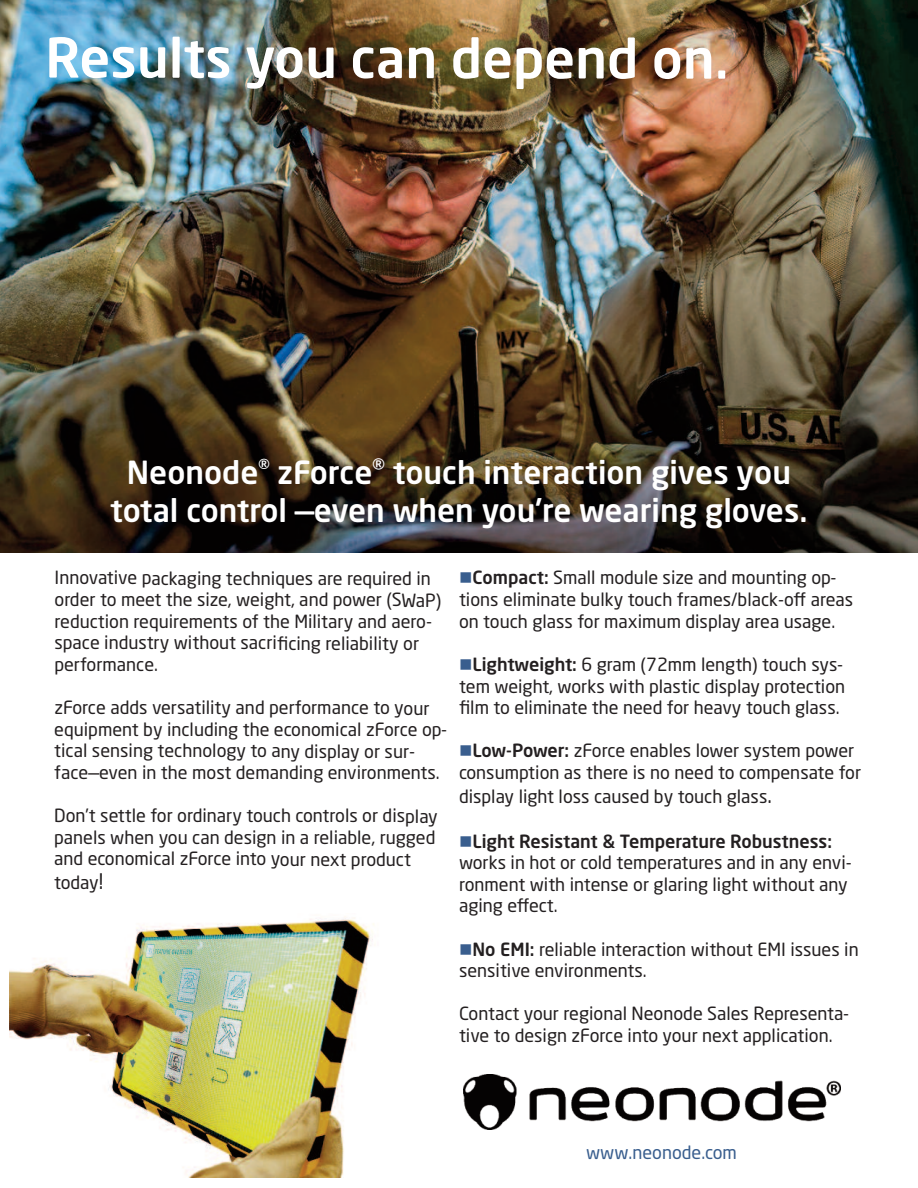
<style>
.page{position:relative;width:918px;height:1188px;background:#fff}
.page>*{position:absolute;margin:0;border:0;box-sizing:border-box;transform-origin:0 0}
.t1{font:500 54px "Neo Sans Std";color:#fff}
.t2{font:500 31.5px/37.8px "Neo Sans Std";color:#fff;text-align:center}
.t3{font:18px/21.6px "Neo Sans Std";color:#231f20}
.t4{font:18px "Neo Sans Std";color:#395e8e}
.s1{font-size:21px}
.s2{color:#395e8e}
.s3{font-weight:500}
</style>
<div class="page">
<img style="left:463px;top:1074px;width:377px;height:55px">
<img style="left:10px;top:916px;width:364px;height:261px">
<img style="left:0;top:0;width:918px;height:553px">
<h1 class="t1" style="left:45px;top:37px;width:685px">Results you can depend on.</h1>
<h2 class="t2" style="left:110px;top:456px;width:699px">Neonode<sup>®</sup> zForce<sup>®</sup> touch interaction gives you total control —even when you’re wearing gloves.</h2>
<p class="t3" style="left:54px;top:569px;width:389px">Innovative packaging techniques are required in order to meet the size, weight, and power (SWaP) reduction requirements of the Military and aero&shy;space industry without sacrificing reliability or performance.</p>
<p class="t3" style="left:54px;top:698px;width:394px">zForce adds versatility and performance to your equipment by including the economical zForce op&shy;tical sensing technology to any display or sur&shy;face—even in the most demanding environments.</p>
<p class="t3" style="left:54px;top:807px;width:385px">Don’t settle for ordinary touch controls or display panels when you can design in a reliable, rugged and economical zForce into your next product</p>
<p class="t3" style="left:54px;top:873px;width:51px">today<span class="s1">!</span></p>
<p class="t3" style="left:459px;top:569px;width:396px"><span class="s2">■</span><span class="s3">Compact:</span> Small module size and mounting op&shy;tions eliminate bulky touch frames/black-off areas on touch glass for maximum display area usage.</p>
<p class="t3" style="left:459px;top:655px;width:388px;text-align:justify"><span class="s2">■</span><span class="s3">Lightweight:</span> 6 gram (72mm length) touch sys&shy;tem weight, works with plastic display protection film to eliminate the need for heavy touch glass.</p>
<p class="t3" style="left:459px;top:742px;width:404px"><span class="s2">■</span><span class="s3">Low-Power:</span> zForce enables lower system power consumption as there is no need to compensate for</p>
<p class="t3" style="left:459px;top:787px;width:314px">display light loss caused by touch glass<span class="s1">.</span></p>
<p class="t3" style="left:459px;top:832px;width:394px"><span class="s2">■</span><span class="s3">Light Resistant &amp; Temperature Robustness: </span>works in hot or cold temperatures and in any envi&shy;ronment with intense or glaring light without any aging effect.</p>
<p class="t3" style="left:459px;top:940px;width:401px"><span class="s2">■</span><span class="s3">No EMI:</span> reliable interaction without EMI issues in sensitive environments.</p>
<p class="t3" style="left:459px;top:1005px;width:392px">Contact your regional Neonode Sales Representa&shy;tive to design zForce into your next application.</p>
<p class="t4" style="left:586px;top:1146px;width:152px">www.neonode.com</p>
</div>
